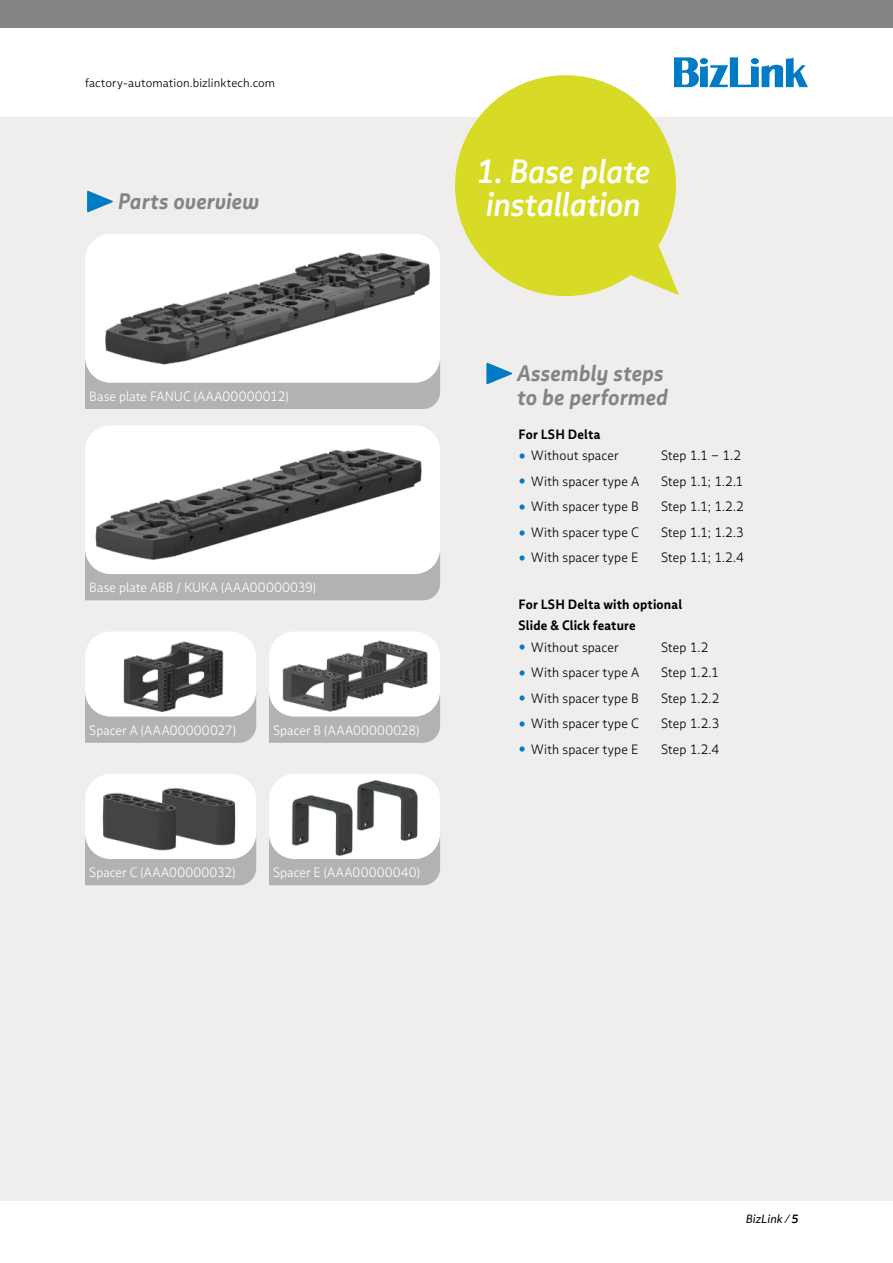
<style>
.page{position:relative;width:893px;height:1263px;background:#fff}
.page>*{position:absolute;margin:0;border:0;box-sizing:border-box;transform-origin:0 0}
.t1{font:italic 600 33.6px "Multiple Sans Pro";letter-spacing:-.01em;color:#fff;scale:.95 1}
.t2{font:italic 700 22.5px/24.8px "Multiple Sans Pro";letter-spacing:.01em;color:#848484;text-align:right;scale:.95 1}
.t3{font:300 13.5px "Multiple Sans Pro";letter-spacing:.01em;color:#000;scale:.95 1}
.t4{font:300 13.5px "Multiple Sans Pro";letter-spacing:.005em;color:#fff;scale:.95 1}
.t5{font:700 13.5px/21.3px "Multiple Sans Pro";letter-spacing:.015em;color:#000;scale:.95 1}
.t6{font:300 12px "Multiple Sans Pro";letter-spacing:.005em;color:#000}
.t7{font:italic 12px "Multiple Sans Alt III";letter-spacing:.01em;color:#000}
.s1{color:#007bc4}
.s2{font-weight:400;font-size:18px;color:#007bc4}
.s3{font-family:"Multiple Sans Pro";font-weight:300;font-style:normal}
.s4{font-weight:600}
</style>
<div class="page">
<div style="left:0;top:117px;width:893px;height:1083px;background:#efeeec"></div>
<div style="left:0;top:0;width:893px;height:28px;background:#848484"></div>
<svg style="left:455px;top:75px;width:224px;height:221px;fill:#d7db26"></svg>
<div style="left:85px;top:364px;width:355px;height:45px;background:#b1b2b3"></div>
<div style="left:85px;top:555px;width:355px;height:45px;background:#b1b2b3"></div>
<div style="left:87px;top:235px;width:352px;height:146px;background:#fff;border-radius:24px"></div>
<div style="left:85px;top:234px;width:355px;height:149px;border:3px solid #fff;border-radius:24px"></div>
<div style="left:87px;top:427px;width:352px;height:146px;background:#fff;border-radius:24px"></div>
<div style="left:85px;top:425px;width:355px;height:149px;border:3px solid #fff;border-radius:24px"></div>
<svg style="left:85px;top:697px;width:171px;height:46px;background:#b4b4b5"></svg>
<svg style="left:269px;top:697px;width:171px;height:46px;background:#b3b4b5"></svg>
<div style="left:85px;top:840px;width:171px;height:45px;background:#b1b2b3"></div>
<div style="left:269px;top:840px;width:171px;height:45px;background:#b1b2b3"></div>
<div style="left:87px;top:633px;width:168px;height:82px;background:#fff;border-radius:24px"></div>
<div style="left:85px;top:631px;width:171px;height:85px;border:3px solid #fff;border-radius:24px"></div>
<div style="left:270px;top:633px;width:169px;height:82px;background:#fff;border-radius:24px"></div>
<div style="left:269px;top:631px;width:171px;height:85px;border:3px solid #fff;border-radius:24px"></div>
<div style="left:87px;top:775px;width:168px;height:82px;background:#fff;border-radius:24px"></div>
<div style="left:85px;top:774px;width:171px;height:85px;border:3px solid #fff;border-radius:24px"></div>
<div style="left:270px;top:775px;width:169px;height:82px;background:#fff;border-radius:24px"></div>
<div style="left:269px;top:774px;width:171px;height:85px;border:3px solid #fff;border-radius:24px"></div>
<img style="left:111px;top:641px;width:119px;height:74px">
<img style="left:274px;top:639px;width:158px;height:75px">
<img style="left:167px;top:787px;width:69px;height:59px">
<img style="left:100px;top:789px;width:82px;height:65px">
<img style="left:88px;top:444px;width:334px;height:117px">
<img style="left:285px;top:795px;width:73px;height:65px">
<img style="left:350px;top:774px;width:73px;height:71px">
<img style="left:105px;top:240px;width:331px;height:130px">
<svg style="left:674px;top:57px;width:134px;height:30px"></svg>
<p class="t6" style="left:85px;top:76px;width:192px">factory-automation.bizlinktech.com</p>
<h1 class="t1" style="left:476px;top:150px;width:185px">1. Base plate</h1>
<h2 class="t2" style="left:85px;top:189px;width:185px"><span class="s1">◆</span>Parts overview</h2>
<h1 class="t1" style="left:486px;top:184px;width:165px">installation</h1>
<p class="t4" style="left:89px;top:388px;width:211px">Base plate FANUC (AAA00000012)</p>
<p class="t4" style="left:89px;top:579px;width:240px">Base plate ABB / KUKA (AAA00000039)</p>
<p class="t4" style="left:89px;top:722px;width:156px">Spacer A (AAA00000027)</p>
<p class="t4" style="left:273px;top:722px;width:155px">Spacer B (AAA00000028)</p>
<p class="t4" style="left:89px;top:864px;width:155px">Spacer C (AAA00000032)</p>
<p class="t4" style="left:273px;top:864px;width:156px">Spacer E (AAA00000040)</p>
<h2 class="t2" style="left:484px;top:360px;width:195px"><span class="s1">◆</span> Assembly steps to be performed</h2>
<p class="t5" style="left:519px;top:424px;width:88px">For LSH Delta</p>
<p class="t3" style="left:519px;top:447px;width:107px"><span class="s2">•</span> Without spacer</p>
<p class="t3" style="left:661px;top:447px;width:86px">Step 1.1 – 1.2</p>
<p class="t3" style="left:519px;top:473px;width:129px"><span class="s2">•</span> With spacer type A</p>
<p class="t3" style="left:661px;top:473px;width:88px">Step 1.1; 1.2.1</p>
<p class="t3" style="left:519px;top:498px;width:128px"><span class="s2">•</span> With spacer type B</p>
<p class="t3" style="left:661px;top:498px;width:89px">Step 1.1; 1.2.2</p>
<p class="t3" style="left:519px;top:524px;width:128px"><span class="s2">•</span> With spacer type C</p>
<p class="t3" style="left:661px;top:524px;width:89px">Step 1.1; 1.2.3</p>
<p class="t3" style="left:519px;top:549px;width:128px"><span class="s2">•</span> With spacer type E</p>
<p class="t3" style="left:661px;top:549px;width:89px">Step 1.1; 1.2.4</p>
<p class="t5" style="left:519px;top:594px;width:174px">For LSH Delta with optional<br>Slide &amp; Click feature</p>
<p class="t3" style="left:519px;top:639px;width:107px"><span class="s2">•</span> Without spacer</p>
<p class="t3" style="left:661px;top:639px;width:51px">Step 1.2</p>
<p class="t3" style="left:519px;top:664px;width:129px"><span class="s2">•</span> With spacer type A</p>
<p class="t3" style="left:661px;top:664px;width:62px">Step 1.2.1</p>
<p class="t3" style="left:519px;top:690px;width:128px"><span class="s2">•</span> With spacer type B</p>
<p class="t3" style="left:661px;top:690px;width:63px">Step 1.2.2</p>
<p class="t3" style="left:519px;top:715px;width:128px"><span class="s2">•</span> With spacer type C</p>
<p class="t3" style="left:661px;top:715px;width:63px">Step 1.2.3</p>
<p class="t3" style="left:519px;top:741px;width:128px"><span class="s2">•</span> With spacer type E</p>
<p class="t3" style="left:661px;top:741px;width:63px">Step 1.2.4</p>
<p class="t7" style="left:746px;top:1211px;width:54px">BizLink <span class="s3">⁄</span><span class="s4">5</span></p>
</div>
